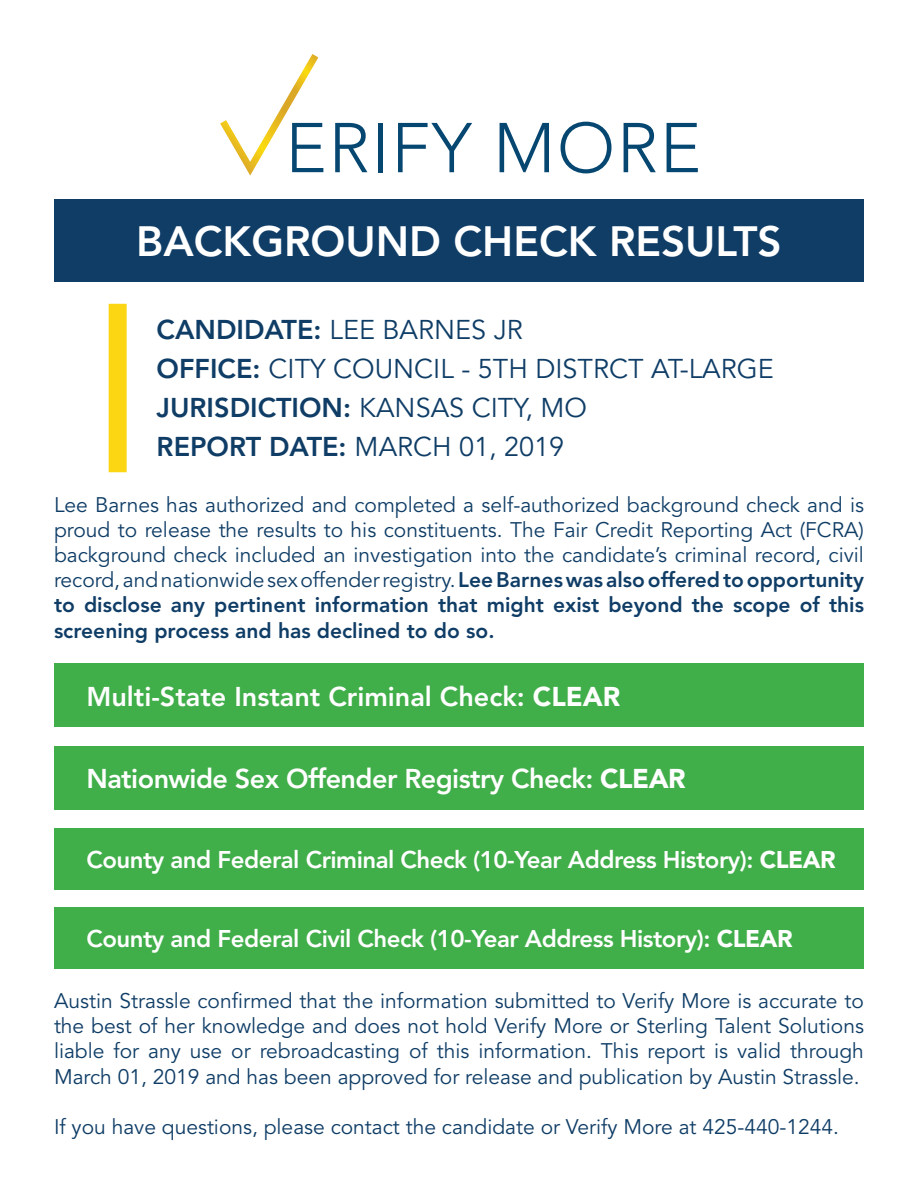
<style>
.page{position:relative;width:918px;height:1188px;background:#fff}
.page>*{position:absolute;margin:0;border:0;box-sizing:border-box;transform-origin:0 0}
.t1{font:800 42px "Avenir LT Std";color:#fff}
.t2{font:27px "Avenir LT Std";color:#0f3d66}
.t3{font:800 27px "Avenir LT Std";letter-spacing:-.02em;color:#fff}
.t4{font:800 27px "Avenir LT Std";color:#fff}
.t5{font:800 27px "Avenir LT Std";color:#0f3d66}
.t6{font:800 24px "Avenir LT Std";letter-spacing:-.02em;color:#fff}
.t7{font:21px/25.2px "Avenir LT Std";color:#0f3d66;text-align:justify}
.s1{font-weight:800}
.s2{font-weight:400}
.s3{font-weight:900}
</style>
<div class="page">
<svg style="left:335px;top:123px;width:32px;height:49px"></svg>
<div style="left:378px;top:123px;width:5px;height:49px;background:#054771"></div>
<svg style="left:398px;top:123px;width:74px;height:49px"></svg>
<svg style="left:500px;top:123px;width:49px;height:49px"></svg>
<svg style="left:561px;top:122px;width:50px;height:51px"></svg>
<svg style="left:624px;top:123px;width:32px;height:49px"></svg>
<svg style="left:667px;top:123px;width:31px;height:49px"></svg>
<svg style="left:220px;top:54px;width:104px;height:122px"></svg>
<div style="left:54px;top:199px;width:810px;height:82px;background:#0f3d66"></div>
<div style="left:109px;top:304px;width:18px;height:168px;background:#fcd612"></div>
<div style="left:54px;top:664px;width:810px;height:63px;background:#40ae49"></div>
<div style="left:54px;top:746px;width:810px;height:63px;background:#40ae49"></div>
<div style="left:54px;top:828px;width:810px;height:61px;background:#40ae49"></div>
<div style="left:54px;top:908px;width:810px;height:61px;background:#40ae49"></div>
<p class="t1" style="left:136px;top:217px;width:647px">BACKGROUND CHECK RESULTS</p>
<p class="t2" style="left:157px;top:314px;width:368px"><span class="s1">CANDIDATE:</span> LEE BARNES JR</p>
<p class="t2" style="left:157px;top:353px;width:619px"><span class="s1">OFFICE:</span> CITY COUNCIL - 5TH DISTRCT AT-LARGE</p>
<p class="t5" style="left:157px;top:392px;width:432px">JURISDICTION: <span class="s2">KANSAS CITY, MO</span></p>
<p class="t2" style="left:157px;top:431px;width:409px"><span class="s1">REPORT DATE:</span> MARCH 01, 2019</p>
<p class="t7" style="left:54px;top:492px;width:812px">Lee Barnes has authorized and completed a self-authorized background check and is proud to release the results to his constituents. The Fair Credit Reporting Act (FCRA) background check included an investigation into the candidate’s criminal record, civil record, and nationwide sex offender registry. <span class="s1">Lee Barnes was also offered to opportunity to disclose any pertinent information that might exist beyond the scope of this screening process and has declined to do so.</span></p>
<p class="t4" style="left:86px;top:680px;width:536px">Multi-State Instant Criminal Check: <span class="s3">CLEAR</span></p>
<p class="t3" style="left:86px;top:762px;width:601px">Nationwide Sex Offender Registry Check: <span class="s3">CLEAR</span></p>
<p class="t6" style="left:86px;top:845px;width:751px">County and Federal Criminal Check (10-Year Address History): <span class="s3">CLEAR</span></p>
<p class="t6" style="left:86px;top:925px;width:708px">County and Federal Civil Check (10-Year Address History): <span class="s3">CLEAR</span></p>
<p class="t7" style="left:54px;top:989px;width:812px">Austin Strassle confirmed that the information submitted to Verify More is accurate to the best of her knowledge and does not hold Verify More or Sterling Talent Solutions liable for any use or rebroadcasting of this information. This report is valid through March 01, 2019 and has been approved for release and publication by Austin Strassle.</p>
<p class="t7" style="left:54px;top:1115px;width:787px">If you have questions, please contact the candidate or Verify More at 425-440-1244.</p>
</div>
